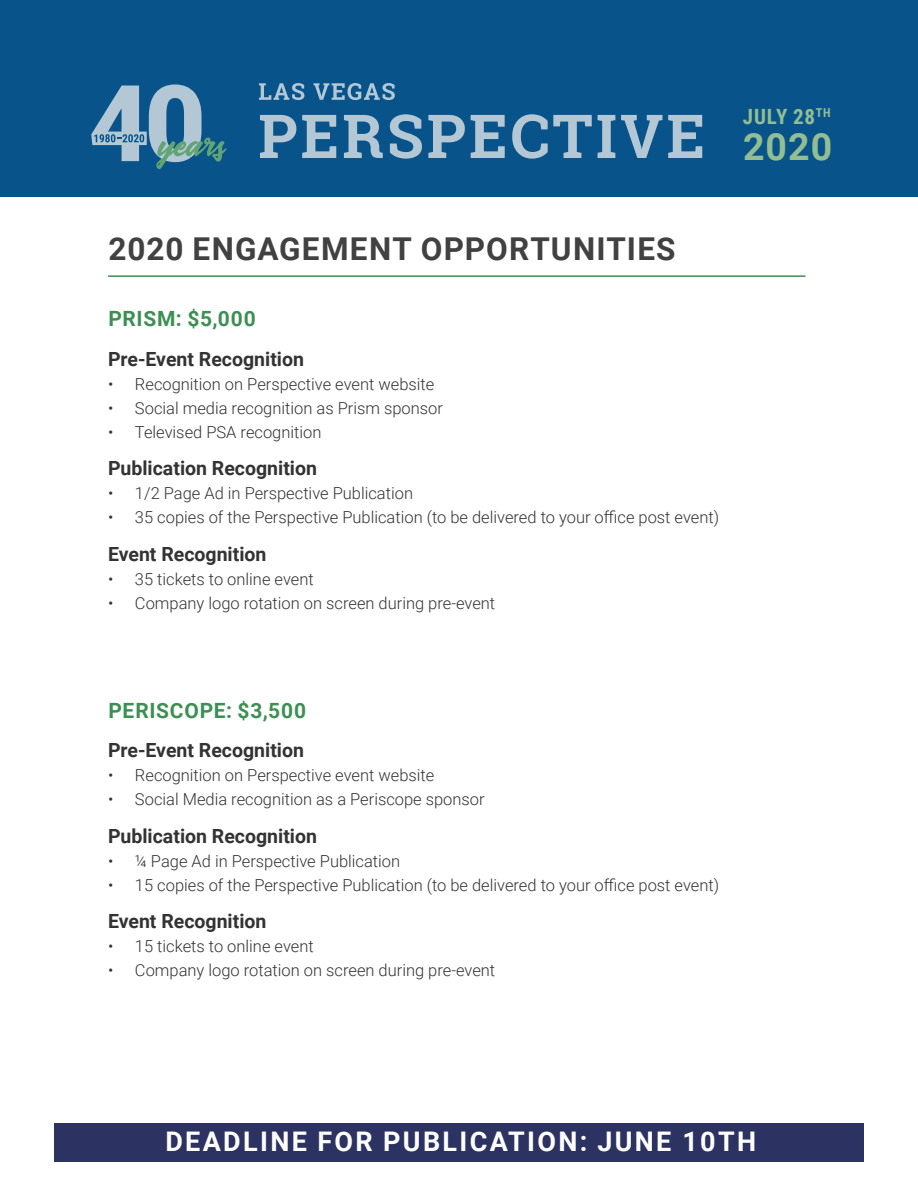
<style>
.page{position:relative;width:918px;height:1188px;background:#fff}
.page>*{position:absolute;margin:0;border:0;box-sizing:border-box;transform-origin:0 0}
.t1{font:700 37.5px "Roboto";color:#93be93}
.t2{font:700 31.5px "Roboto";letter-spacing:.035em;color:#424142}
.t3{font:700 27px "Roboto";letter-spacing:.085em;color:#fff}
.t4{font:700 21px "Roboto";letter-spacing:.035em;color:#3c9053}
.t5{font:700 21px "Roboto Condensed";letter-spacing:.035em;color:#93be93}
.t6{font:700 19.5px "Roboto";color:#333}
.t7{font:300 16.5px "Roboto";color:#333}
</style>
<div class="page">
<hr style="left:108px;top:275px;width:698px;height:2px;background:#3c9053">
<div style="left:55px;top:1123px;width:809px;height:39px;background:#2c3261"></div>
<div style="left:0;top:0;width:918px;height:197px;background:#08538a"></div>
<svg style="left:91px;top:84px;width:136px;height:85px"></svg>
<svg style="left:259px;top:83px;width:45px;height:17px"></svg>
<svg style="left:314px;top:83px;width:81px;height:17px"></svg>
<svg style="left:260px;top:115px;width:36px;height:43px"></svg>
<svg style="left:302px;top:115px;width:34px;height:43px"></svg>
<svg style="left:344px;top:115px;width:39px;height:43px"></svg>
<svg style="left:390px;top:114px;width:32px;height:45px"></svg>
<svg style="left:428px;top:115px;width:37px;height:43px"></svg>
<svg style="left:471px;top:115px;width:34px;height:43px"></svg>
<svg style="left:512px;top:114px;width:80px;height:45px"></svg>
<svg style="left:598px;top:115px;width:17px;height:43px"></svg>
<svg style="left:621px;top:115px;width:81px;height:43px"></svg>
<p class="t5" style="left:743px;top:102px;width:89px">JULY 28<sup>TH</sup></p>
<h1 class="t1" style="left:743px;top:120px;width:91px">2020</h1>
<h2 class="t2" style="left:109px;top:227px;width:569px">2020 ENGAGEMENT OPPORTUNITIES</h2>
<p class="t4" style="left:108px;top:304px;width:149px">PRISM: $5,000</p>
<p class="t6" style="left:108px;top:345px;width:198px">Pre-Event Recognition</p>
<p class="t7" style="left:108px;top:372px;width:328px">• Recognition on Perspective event website</p>
<p class="t7" style="left:108px;top:396px;width:336px">• Social media recognition as Prism sponsor</p>
<p class="t7" style="left:108px;top:420px;width:215px">• Televised PSA recognition</p>
<p class="t6" style="left:108px;top:455px;width:211px">Publication Recognition</p>
<p class="t7" style="left:108px;top:482px;width:307px">• 1/2 Page Ad in Perspective Publication</p>
<p class="t7" style="left:108px;top:506px;width:613px">• 35 copies of the Perspective Publication (to be delivered to your office post event)</p>
<p class="t6" style="left:108px;top:540px;width:160px">Event Recognition</p>
<p class="t7" style="left:108px;top:567px;width:207px">• 35 tickets to online event</p>
<p class="t7" style="left:108px;top:591px;width:389px">• Company logo rotation on screen during pre-event</p>
<p class="t4" style="left:108px;top:696px;width:199px">PERISCOPE: $3,500</p>
<p class="t6" style="left:108px;top:737px;width:198px">Pre-Event Recognition</p>
<p class="t7" style="left:108px;top:764px;width:328px">• Recognition on Perspective event website</p>
<p class="t7" style="left:108px;top:788px;width:378px">• Social Media recognition as a Periscope sponsor</p>
<p class="t6" style="left:108px;top:822px;width:211px">Publication Recognition</p>
<p class="t7" style="left:108px;top:849px;width:294px">• ¼ Page Ad in Perspective Publication</p>
<p class="t7" style="left:108px;top:873px;width:613px">• 15 copies of the Perspective Publication (to be delivered to your office post event)</p>
<p class="t6" style="left:108px;top:908px;width:160px">Event Recognition</p>
<p class="t7" style="left:108px;top:935px;width:207px">• 15 tickets to online event</p>
<p class="t7" style="left:108px;top:959px;width:389px">• Company logo rotation on screen during pre-event</p>
<h3 class="t3" style="left:165px;top:1123px;width:592px">DEADLINE FOR PUBLICATION: JUNE 10TH</h3>
</div>
